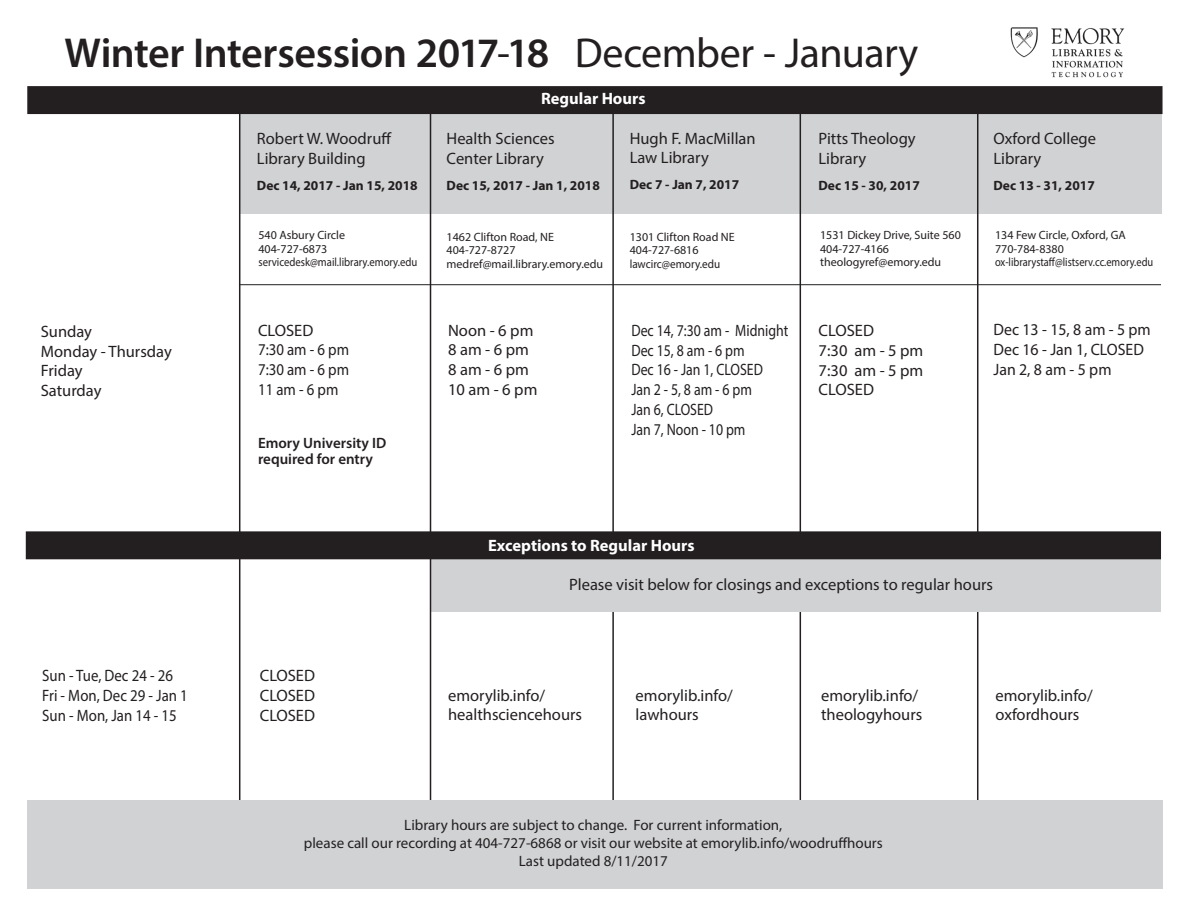
<style>
.page{position:relative;width:1188px;height:918px;background:#fff}
.page>*{position:absolute;margin:0;border:0;box-sizing:border-box;transform-origin:0 0}
.t1{font:600 42px "Myriad Pro";letter-spacing:-.015em;color:#231f20}
.t2{font:16.5px/19.5px "Myriad Pro";color:#231f20}
.t3{font:16.5px "Myriad Pro";color:#231f20;scale:.84 1}
.t4{font:16.5px "Myriad Pro";color:#231f20;scale:.9 1}
.t5{font:16.5px "Myriad Pro";color:#231f20;scale:.96 1}
.t6{font:700 16.5px "Myriad Pro";color:#fff}
.t7{font:15px "Myriad Pro";color:#231f20}
.t8{font:600 15px/16.5px "Myriad Pro";color:#231f20}
.t9{font:700 13.5px "Myriad Pro";color:#231f20}
.t10{font:12px "Myriad Pro";color:#231f20}
.t11{font:12px "Myriad Pro";color:#231f20;scale:.87 1}
.t12{font:12px "Myriad Pro";color:#231f20;scale:.89 1}
.t13{font:12px "Myriad Pro";color:#231f20;scale:.93 1}
.s1{font-weight:400}
</style>
<div class="page">
<img style="left:1010px;top:27px;width:115px;height:51px">
<div style="left:239px;top:108px;width:923px;height:106px;background:#d1d2d4"></div>
<hr style="left:239px;top:284px;width:922px;height:1px;background:#231f20">
<hr style="left:612px;top:105px;width:2px;height:751px;background:#231f20">
<hr style="left:977px;top:103px;width:1px;height:717px;background:#231f20">
<hr style="left:239px;top:93px;width:1px;height:726px;background:#231f20">
<hr style="left:800px;top:93px;width:1px;height:726px;background:#231f20">
<div style="left:28px;top:87px;width:1134px;height:26px;background:#231f20"></div>
<div style="left:27px;top:86px;width:1136px;height:28px;border:2px solid #231f20"></div>
<div style="left:431px;top:547px;width:730px;height:64px;background:#d1d2d4"></div>
<div style="left:27px;top:532px;width:1133px;height:27px;background:#231f20"></div>
<div style="left:26px;top:531px;width:1135px;height:28px;border:2px solid #231f20"></div>
<hr style="left:430px;top:97px;width:1px;height:722px;background:#231f20">
<div style="left:27px;top:800px;width:1136px;height:89px;background:#d1d2d4"></div>
<p class="t1" style="left:64px;top:27px;width:855px">Winter Intersession 2017<span class="s1">-</span>18 <span class="s1">December - January</span></p>
<p class="t2" style="left:41px;top:321px;width:53px">Sunday</p>
<p class="t2" style="left:41px;top:341px;width:133px">Monday - Thursday</p>
<p class="t2" style="left:41px;top:361px;width:43px">Friday</p>
<p class="t2" style="left:41px;top:381px;width:62px">Saturday</p>
<p class="t4" style="left:42px;top:665px;width:147px">Sun - Tue, Dec 24 - 26</p>
<p class="t4" style="left:42px;top:685px;width:163px">Fri - Mon, Dec 29 - Jan 1</p>
<p class="t4" style="left:42px;top:705px;width:151px">Sun - Mon, Jan 14 - 15</p>
<p class="t2" style="left:257px;top:128px;width:136px">Robert W. Woodruff<br>Library Building</p>
<p class="t9" style="left:257px;top:176px;width:162px">Dec 14, 2017 - Jan 15, 2018</p>
<p class="t10" style="left:258px;top:228px;width:88px">540 Asbury Circle</p>
<p class="t10" style="left:258px;top:241px;width:70px">404-727-6873</p>
<p class="t12" style="left:258px;top:255px;width:180px">servicedesk@mail.library.emory.edu</p>
<p class="t2" style="left:258px;top:320px;width:57px">CLOSED</p>
<p class="t4" style="left:258px;top:340px;width:103px">7:30 am - 6 pm</p>
<p class="t4" style="left:258px;top:360px;width:103px">7:30 am - 6 pm</p>
<p class="t4" style="left:258px;top:379px;width:91px">11 am - 6 pm</p>
<p class="t8" style="left:258px;top:434px;width:130px">Emory University ID required for entry</p>
<p class="t6" style="left:541px;top:88px;width:106px">Regular Hours</p>
<p class="t2" style="left:447px;top:128px;width:109px">Health Sciences</p>
<p class="t2" style="left:447px;top:148px;width:99px">Center Library</p>
<p class="t9" style="left:447px;top:176px;width:155px">Dec 15, 2017 - Jan 1, 2018</p>
<p class="t10" style="left:447px;top:229px;width:109px">1462 Clifton Road, NE</p>
<p class="t10" style="left:447px;top:243px;width:70px">404-727-8727</p>
<p class="t10" style="left:447px;top:256px;width:158px">medref@mail.library.emory.edu</p>
<p class="t2" style="left:448px;top:320px;width:87px">Noon - 6 pm</p>
<p class="t2" style="left:448px;top:340px;width:82px">8 am - 6 pm</p>
<p class="t2" style="left:448px;top:360px;width:82px">8 am - 6 pm</p>
<p class="t2" style="left:448px;top:379px;width:91px">10 am - 6 pm</p>
<p class="t2" style="left:630px;top:128px;width:128px">Hugh F. MacMillan<br>Law Library</p>
<p class="t9" style="left:630px;top:176px;width:111px">Dec 7 - Jan 7, 2017</p>
<p class="t10" style="left:630px;top:229px;width:107px">1301 Clifton Road NE</p>
<p class="t10" style="left:630px;top:243px;width:70px">404-727-6816</p>
<p class="t13" style="left:630px;top:256px;width:99px">lawcirc@emory.edu</p>
<p class="t3" style="left:631px;top:320px;width:189px">Dec 14, 7:30 am - Midnight</p>
<p class="t3" style="left:631px;top:340px;width:136px">Dec 15, 8 am - 6 pm</p>
<p class="t3" style="left:631px;top:360px;width:158px">Dec 16 - Jan 1, CLOSED</p>
<p class="t3" style="left:631px;top:379px;width:145px">Jan 2 - 5, 8 am - 6 pm</p>
<p class="t3" style="left:631px;top:399px;width:99px">Jan 6, CLOSED</p>
<p class="t3" style="left:631px;top:419px;width:137px">Jan 7, Noon - 10 pm</p>
<p class="t2" style="left:819px;top:128px;width:99px">Pitts Theology</p>
<p class="t2" style="left:819px;top:148px;width:49px">Library</p>
<p class="t9" style="left:819px;top:177px;width:103px">Dec 15 - 30, 2017</p>
<p class="t10" style="left:820px;top:228px;width:142px">1531 Dickey Drive, Suite 560</p>
<p class="t10" style="left:820px;top:241px;width:70px">404-727-4166</p>
<p class="t10" style="left:820px;top:255px;width:123px">theologyref@emory.edu</p>
<p class="t2" style="left:819px;top:320px;width:57px">CLOSED</p>
<p class="t2" style="left:819px;top:340px;width:106px">7:30 am - 5 pm</p>
<p class="t2" style="left:819px;top:360px;width:106px">7:30 am - 5 pm</p>
<p class="t2" style="left:819px;top:380px;width:57px">CLOSED</p>
<p class="t2" style="left:994px;top:129px;width:104px">Oxford College</p>
<p class="t2" style="left:994px;top:148px;width:49px">Library</p>
<p class="t9" style="left:994px;top:176px;width:103px">Dec 13 - 31, 2017</p>
<p class="t10" style="left:995px;top:228px;width:132px">134 Few Circle, Oxford, GA</p>
<p class="t10" style="left:995px;top:241px;width:70px">770-784-8380</p>
<p class="t11" style="left:995px;top:255px;width:183px">ox-librarystaff@listserv.cc.emory.edu</p>
<p class="t5" style="left:994px;top:320px;width:165px">Dec 13 - 15, 8 am - 5 pm</p>
<p class="t5" style="left:994px;top:340px;width:158px">Dec 16 - Jan 1, CLOSED</p>
<p class="t5" style="left:994px;top:359px;width:124px">Jan 2, 8 am - 5 pm</p>
<p class="t6" style="left:488px;top:535px;width:208px">Exceptions to Regular Hours</p>
<p class="t2" style="left:569px;top:574px;width:425px">Please visit below for closings and exceptions to regular hours</p>
<p class="t2" style="left:260px;top:666px;width:57px">CLOSED</p>
<p class="t2" style="left:260px;top:685px;width:57px">CLOSED</p>
<p class="t2" style="left:260px;top:705px;width:57px">CLOSED</p>
<p class="t2" style="left:448px;top:685px;width:99px">emorylib.info/</p>
<p class="t2" style="left:448px;top:705px;width:135px">healthsciencehours</p>
<p class="t2" style="left:636px;top:685px;width:99px">emorylib.info/ lawhours</p>
<p class="t2" style="left:821px;top:685px;width:99px">emorylib.info/</p>
<p class="t2" style="left:821px;top:705px;width:103px">theologyhours</p>
<p class="t2" style="left:996px;top:685px;width:99px">emorylib.info/</p>
<p class="t2" style="left:996px;top:705px;width:85px">oxfordhours</p>
<p class="t7" style="left:404px;top:816px;width:380px">Library hours are subject to change. For current information,</p>
<p class="t7" style="left:304px;top:834px;width:580px">please call our recording at 404-727-6868 or visit our website at emorylib.info/woodruffhours</p>
<p class="t7" style="left:519px;top:852px;width:151px">Last updated 8/11/2017</p>
</div>
